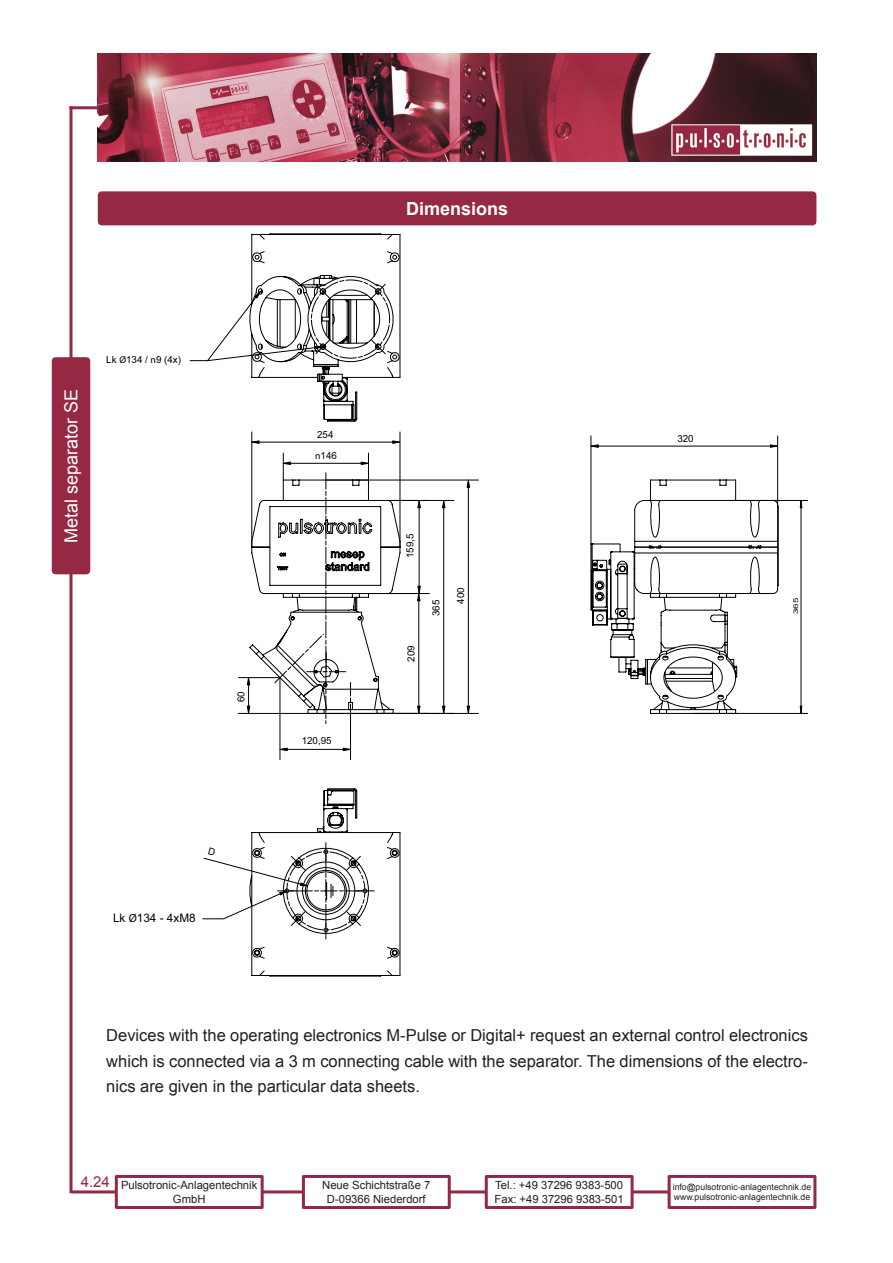
<style>
.page{position:relative;width:893px;height:1263px;background:#fff}
.page>*{position:absolute;margin:0;border:0;box-sizing:border-box;transform-origin:0 0}
.t1{font:18px "Arial";color:#fff}
.t2{font:700 18px "Arial";color:#fff}
.t3{font:16.5px/25.5px "Arial";color:#231f20;text-align:justify}
.t4{font:15px "Arial";color:#952842}
.t5{font:11.7px "Arial";color:#000}
.t6{font:11.25px/13.5px "Arial";color:#231f20;text-align:center}
.t7{font:9.75px "Arial";color:#000}
.t8{font:8.7px/10.5px "Arial";color:#231f20}
.t9{font:6.6px "Arial";color:#000;scale:1.49 1}
.s1{font-family:"Myriad"}
</style>
<div class="page">
<hr style="left:71px;top:106px;width:44px;height:3px;background:#952842">
<hr style="left:74px;top:1190px;width:658px;height:3px;background:#952842">
<div style="left:303px;top:1176px;width:146px;height:31px;background:#fff"></div>
<div style="left:302px;top:1175px;width:149px;height:34px;border:3px solid #952842"></div>
<div style="left:486px;top:1176px;width:146px;height:31px;background:#fff"></div>
<div style="left:485px;top:1175px;width:149px;height:34px;border:3px solid #952842"></div>
<div style="left:669px;top:1176px;width:146px;height:31px;background:#fff"></div>
<div style="left:668px;top:1175px;width:148px;height:34px;border:3px solid #952842"></div>
<div style="left:116px;top:1176px;width:146px;height:31px;background:#fff"></div>
<div style="left:115px;top:1175px;width:149px;height:34px;border:3px solid #952842"></div>
<hr style="left:70px;top:108px;width:3px;height:1084px;background:#952842">
<div style="left:56px;top:361px;width:31px;height:210px;background:#952842"></div>
<div style="left:52px;top:357px;width:38px;height:217px;border:8px solid #952842"></div>
<img style="left:98px;top:54px;width:718px;height:108px">
<div style="left:102px;top:195px;width:711px;height:27px;background:#952842"></div>
<div style="left:98px;top:191px;width:718px;height:34px;border:8px solid #952842"></div>
<svg style="left:250px;top:500px;width:150px;height:476px"></svg>
<svg style="left:270px;top:500px;width:469px;height:213px"></svg>
<svg style="left:390px;top:317px;width:388px;height:367px"></svg>
<svg style="left:207px;top:234px;width:193px;height:187px"></svg>
<svg style="left:275px;top:280px;width:115px;height:552px"></svg>
<hr style="left:731px;top:500px;width:77px;height:1px;background:#000">
<hr style="left:693px;top:713px;width:115px;height:1px;background:#000">
<hr style="left:801px;top:508px;width:1px;height:198px;background:#000">
<svg style="left:800px;top:501px;width:2px;height:7px"></svg>
<svg style="left:800px;top:706px;width:2px;height:7px"></svg>
<hr style="left:252px;top:432px;width:1px;height:115px;background:#000">
<hr style="left:400px;top:432px;width:1px;height:115px;background:#000">
<hr style="left:259px;top:442px;width:134px;height:1px;background:#000">
<svg style="left:251px;top:441px;width:8px;height:2px"></svg>
<svg style="left:393px;top:441px;width:8px;height:2px"></svg>
<hr style="left:591px;top:436px;width:1px;height:108px;background:#000">
<hr style="left:777px;top:436px;width:1px;height:71px;background:#000">
<hr style="left:598px;top:446px;width:172px;height:1px;background:#000">
<svg style="left:590px;top:445px;width:8px;height:2px"></svg>
<svg style="left:770px;top:445px;width:8px;height:2px"></svg>
<hr style="left:326px;top:480px;width:153px;height:1px;background:#000">
<hr style="left:351px;top:713px;width:128px;height:1px;background:#000">
<hr style="left:468px;top:487px;width:1px;height:219px;background:#000">
<svg style="left:467px;top:479px;width:3px;height:8px"></svg>
<svg style="left:467px;top:706px;width:3px;height:8px"></svg>
<hr style="left:387px;top:500px;width:67px;height:1px;background:#000">
<hr style="left:443px;top:508px;width:1px;height:198px;background:#000">
<svg style="left:442px;top:706px;width:3px;height:7px"></svg>
<svg style="left:442px;top:501px;width:3px;height:7px"></svg>
<hr style="left:350px;top:721px;width:1px;height:38px;background:#000">
<hr style="left:280px;top:678px;width:1px;height:81px;background:#000">
<hr style="left:287px;top:749px;width:56px;height:1px;background:#000">
<svg style="left:343px;top:748px;width:7px;height:3px"></svg>
<svg style="left:279px;top:748px;width:8px;height:3px"></svg>
<hr style="left:238px;top:713px;width:113px;height:1px;background:#000">
<hr style="left:238px;top:677px;width:42px;height:1px;background:#000">
<svg style="left:247px;top:677px;width:3px;height:37px"></svg>
<hr style="left:419px;top:601px;width:1px;height:105px;background:#000">
<svg style="left:417px;top:706px;width:3px;height:7px"></svg>
<hr style="left:388px;top:593px;width:41px;height:1px;background:#000">
<hr style="left:419px;top:508px;width:1px;height:78px;background:#000">
<svg style="left:418px;top:501px;width:2px;height:7px"></svg>
<svg style="left:417px;top:586px;width:3px;height:15px"></svg>
<hr style="left:291px;top:463px;width:70px;height:1px;background:#000">
<svg style="left:283px;top:453px;width:8px;height:27px"></svg>
<svg style="left:361px;top:453px;width:8px;height:27px"></svg>
<svg style="left:203px;top:832px;width:190px;height:125px"></svg>
<p class="t1" style="left:59px;top:543px;width:156px;rotate:-90deg">Metal separator SE</p>
<p class="t7" style="left:106px;top:353px;width:76px">Lk <span class="s1">Ø</span>134 / <span class="s1">n</span>9 (4x)</p>
<p class="t7" style="left:317px;top:428px;width:18px">254</p>
<p class="t7" style="left:315px;top:449px;width:23px"><span class="s1">n</span>146</p>
<p class="t7" style="left:235px;top:702px;width:12px;rotate:-90deg">60</p>
<p class="t7" style="left:302px;top:734px;width:31px">120,95</p>
<p class="t2" style="left:406px;top:197px;width:104px">Dimensions</p>
<p class="t7" style="left:404px;top:558px;width:26px;rotate:-90deg">159,5</p>
<p class="t7" style="left:405px;top:662px;width:18px;rotate:-90deg">209</p>
<p class="t7" style="left:430px;top:616px;width:18px;rotate:-90deg">365</p>
<p class="t7" style="left:454px;top:604px;width:18px;rotate:-90deg">400</p>
<p class="t7" style="left:677px;top:432px;width:18px">320</p>
<p class="t9" style="left:792px;top:614px;width:12px;rotate:-90deg">365</p>
<p class="t5" style="left:113px;top:910px;width:84px">Lk <span class="s1">Ø</span>134 - 4xM8</p>
<p class="t3" style="left:106px;top:1023px;width:703px">Devices with the operating electronics M-Pulse or Digital+ request an external control electronics which is connected via a 3 m connecting cable with the separator. The dimensions of the electro&shy;nics are given in the particular data sheets.</p>
<p class="t4" style="left:81px;top:1172px;width:31px">4.24</p>
<p class="t6" style="left:121px;top:1179px;width:138px">Pulsotronic-Anlagentechnik<br>GmbH</p>
<p class="t6" style="left:322px;top:1179px;width:110px">Neue Schichtstraße 7<br>D-09366 Niederdorf</p>
<p class="t6" style="left:495px;top:1179px;width:131px;text-align:left">Tel.: +49 37296 9383-500<br>Fax: +49 37296 9383-501</p>
<p class="t8" style="left:673px;top:1182px;width:140px">info@pulsotronic-anlagentechnik.de www.pulsotronic-anlagentechnik.de</p>
</div>
